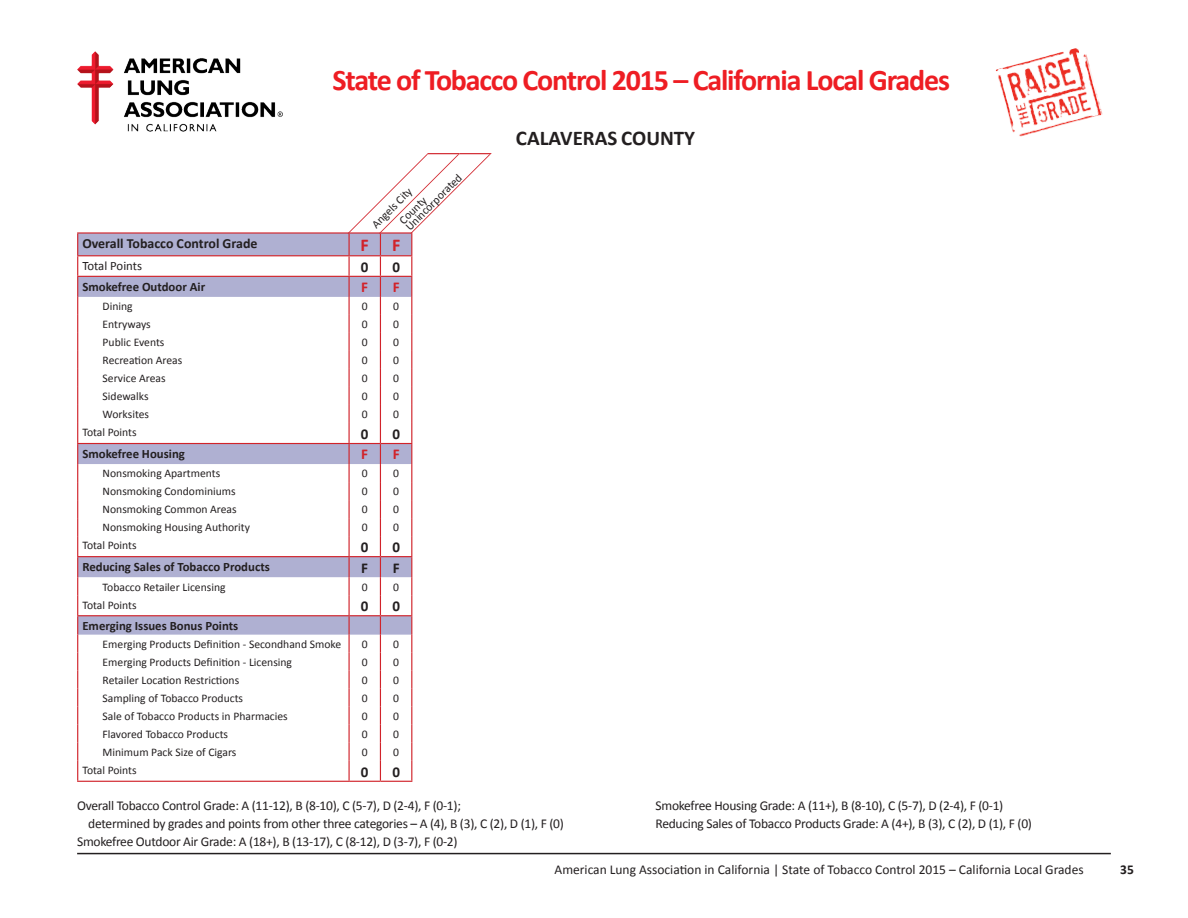
<style>
.page{position:relative;width:1188px;height:918px;background:#fff}
.page>*{position:absolute;margin:0;border:0;box-sizing:border-box;transform-origin:0 0}
.t1{font:700 30px "Calibri";letter-spacing:-.04em;color:#ee1d23}
.t2{font:700 21px "Calibri";color:#231f20}
.Overall_grades{font:700 18px "Calibri";color:#d1232a}
.total_points{font:700 15px "Calibri";color:#231f20}
.red_grades{font:700 15px "Calibri";color:#d1232a}
.t3{font:700 13.95px "Calibri";color:#231f20}
.t4{font:13.5px/18px "Calibri";letter-spacing:-.02em;color:#231f20}
.t5{font:13.5px "Calibri";color:#231f20}
.t6{font:700 13.5px "Calibri";color:#231f20}
.Bold_Description{font:700 12.75px "Calibri";color:#231f20}
.t7{font:12.75px "Calibri";color:#231f20}
.descript{font:11.55px/16.5px "Calibri";color:#231f20}
.black_grades{font:11.55px "Calibri";color:#231f20}
.Total_word{font:11.55px "Calibri";color:#231f20}
</style>
<div class="page">
<img style="left:77px;top:52px;width:206px;height:79px">
<hr style="left:77px;top:853px;width:1034px;height:1px;background:#231f20">
<svg style="left:995px;top:48px;width:108px;height:89px"></svg>
<svg style="left:78px;top:234px;width:268px;height:401px"></svg>
<hr style="left:77px;top:232px;width:272px;height:2px;background:#d1232a">
<hr style="left:77px;top:255px;width:272px;height:1px;background:#d1232a">
<hr style="left:77px;top:276px;width:272px;height:1px;background:#d1232a">
<hr style="left:77px;top:443px;width:272px;height:1px;background:#d1232a">
<hr style="left:77px;top:781px;width:272px;height:1px;background:#d1232a">
<hr style="left:349px;top:781px;width:31px;height:1px;background:#d1232a">
<hr style="left:380px;top:781px;width:32px;height:1px;background:#d1232a">
<hr style="left:77px;top:556px;width:272px;height:1px;background:#d1232a">
<svg style="left:77px;top:234px;width:1px;height:547px"></svg>
<hr style="left:77px;top:615px;width:272px;height:1px;background:#d1232a">
<svg style="left:346px;top:153px;width:146px;height:628px"></svg>
<h1 class="t1" style="left:333px;top:61px;width:619px">State of Tobacco Control 2015 – California Local Grades</h1>
<p class="descript" style="left:401px;top:222px;width:76px;rotate:-45deg">Unincorporated</p>
<p class="descript" style="left:383px;top:204px;width:35px;text-indent:-22px;rotate:-45deg">Angels City<br>County</p>
<p class="t3" style="left:82px;top:235px;width:177px">Overall Tobacco Control Grade</p>
<p class="Overall_grades" style="left:361px;top:234px;width:10px">F</p>
<p class="Overall_grades" style="left:392px;top:234px;width:10px">F</p>
<p class="t7" style="left:82px;top:258px;width:61px">Total Points</p>
<p class="total_points" style="left:361px;top:257px;width:9px">0</p>
<p class="total_points" style="left:392px;top:257px;width:9px">0</p>
<p class="Bold_Description" style="left:82px;top:278px;width:124px">Smokefree Outdoor Air</p>
<p class="red_grades" style="left:361px;top:278px;width:8px">F</p>
<p class="red_grades" style="left:393px;top:278px;width:8px">F</p>
<p class="descript" style="left:103px;top:298px;width:32px">Dining</p>
<p class="black_grades" style="left:362px;top:299px;width:7px">0</p>
<p class="black_grades" style="left:393px;top:299px;width:7px">0</p>
<p class="descript" style="left:103px;top:316px;width:50px">Entryways</p>
<p class="black_grades" style="left:362px;top:317px;width:7px">0</p>
<p class="black_grades" style="left:393px;top:317px;width:7px">0</p>
<p class="descript" style="left:103px;top:334px;width:63px">Public Events</p>
<p class="black_grades" style="left:362px;top:335px;width:7px">0</p>
<p class="black_grades" style="left:393px;top:335px;width:7px">0</p>
<p class="descript" style="left:103px;top:352px;width:81px">Recreation Areas</p>
<p class="black_grades" style="left:362px;top:353px;width:7px">0</p>
<p class="black_grades" style="left:393px;top:353px;width:7px">0</p>
<p class="descript" style="left:103px;top:370px;width:65px">Service Areas</p>
<p class="black_grades" style="left:362px;top:371px;width:7px">0</p>
<p class="black_grades" style="left:393px;top:371px;width:7px">0</p>
<p class="descript" style="left:103px;top:388px;width:47px">Sidewalks</p>
<p class="black_grades" style="left:362px;top:389px;width:7px">0</p>
<p class="black_grades" style="left:393px;top:389px;width:7px">0</p>
<p class="descript" style="left:103px;top:406px;width:48px">Worksites</p>
<p class="black_grades" style="left:362px;top:407px;width:7px">0</p>
<p class="black_grades" style="left:393px;top:407px;width:7px">0</p>
<p class="descript" style="left:82px;top:424px;width:56px">Total Points</p>
<p class="total_points" style="left:361px;top:425px;width:9px">0</p>
<p class="total_points" style="left:392px;top:425px;width:9px">0</p>
<p class="Bold_Description" style="left:82px;top:446px;width:104px">Smokefree Housing</p>
<p class="red_grades" style="left:361px;top:445px;width:8px">F</p>
<p class="red_grades" style="left:393px;top:445px;width:8px">F</p>
<p class="descript" style="left:103px;top:465px;width:119px">Nonsmoking Apartments</p>
<p class="black_grades" style="left:362px;top:466px;width:7px">0</p>
<p class="black_grades" style="left:393px;top:466px;width:7px">0</p>
<p class="descript" style="left:103px;top:483px;width:135px">Nonsmoking Condominiums</p>
<p class="black_grades" style="left:362px;top:484px;width:7px">0</p>
<p class="black_grades" style="left:393px;top:484px;width:7px">0</p>
<p class="descript" style="left:103px;top:501px;width:136px">Nonsmoking Common Areas</p>
<p class="black_grades" style="left:362px;top:502px;width:7px">0</p>
<p class="black_grades" style="left:393px;top:502px;width:7px">0</p>
<p class="descript" style="left:103px;top:519px;width:149px">Nonsmoking Housing Authority</p>
<p class="black_grades" style="left:362px;top:520px;width:7px">0</p>
<p class="black_grades" style="left:393px;top:520px;width:7px">0</p>
<p class="Total_word" style="left:82px;top:538px;width:56px">Total Points</p>
<p class="total_points" style="left:361px;top:538px;width:9px">0</p>
<p class="total_points" style="left:392px;top:538px;width:9px">0</p>
<p class="Bold_Description" style="left:82px;top:559px;width:189px">Reducing Sales of Tobacco Products</p>
<p class="total_points" style="left:361px;top:558px;width:8px">F</p>
<p class="total_points" style="left:393px;top:558px;width:8px">F</p>
<p class="descript" style="left:103px;top:578px;width:124px">Tobacco Retailer Licensing</p>
<p class="black_grades" style="left:362px;top:580px;width:7px">0</p>
<p class="black_grades" style="left:393px;top:580px;width:7px">0</p>
<p class="Total_word" style="left:82px;top:598px;width:56px">Total Points</p>
<p class="total_points" style="left:361px;top:597px;width:9px">0</p>
<p class="total_points" style="left:392px;top:597px;width:9px">0</p>
<p class="Bold_Description" style="left:82px;top:618px;width:158px">Emerging Issues Bonus Points</p>
<p class="descript" style="left:103px;top:635px;width:240px">Emerging Products Definition - Secondhand Smoke</p>
<p class="black_grades" style="left:362px;top:637px;width:7px">0</p>
<p class="black_grades" style="left:393px;top:637px;width:7px">0</p>
<p class="descript" style="left:103px;top:653px;width:191px">Emerging Products Definition - Licensing</p>
<p class="black_grades" style="left:362px;top:655px;width:7px">0</p>
<p class="black_grades" style="left:393px;top:655px;width:7px">0</p>
<p class="descript" style="left:103px;top:671px;width:138px">Retailer Location Restrictions</p>
<p class="black_grades" style="left:362px;top:673px;width:7px">0</p>
<p class="black_grades" style="left:393px;top:673px;width:7px">0</p>
<p class="descript" style="left:103px;top:689px;width:142px">Sampling of Tobacco Products</p>
<p class="black_grades" style="left:362px;top:691px;width:7px">0</p>
<p class="black_grades" style="left:393px;top:691px;width:7px">0</p>
<p class="descript" style="left:103px;top:707px;width:187px">Sale of Tobacco Products in Pharmacies</p>
<p class="black_grades" style="left:362px;top:709px;width:7px">0</p>
<p class="black_grades" style="left:393px;top:709px;width:7px">0</p>
<p class="descript" style="left:103px;top:725px;width:127px">Flavored Tobacco Products</p>
<p class="black_grades" style="left:362px;top:727px;width:7px">0</p>
<p class="black_grades" style="left:393px;top:727px;width:7px">0</p>
<p class="descript" style="left:103px;top:743px;width:135px">Minimum Pack Size of Cigars</p>
<p class="black_grades" style="left:362px;top:745px;width:7px">0</p>
<p class="black_grades" style="left:393px;top:745px;width:7px">0</p>
<p class="descript" style="left:82px;top:761px;width:56px">Total Points</p>
<p class="total_points" style="left:361px;top:762px;width:9px">0</p>
<p class="total_points" style="left:392px;top:762px;width:9px">0</p>
<p class="t2" style="left:516px;top:125px;width:181px">CALAVERAS COUNTY</p>
<p class="t4" style="left:77px;top:796px;width:385px">Overall Tobacco Control Grade: A (11-12), B (8-10), C (5-7), D (2-4), F (0-1);</p>
<p class="t4" style="left:88px;top:814px;width:477px">determined by grades and points from other three categories – A (4), B (3), C (2), D (1), F (0)</p>
<p class="t4" style="left:77px;top:832px;width:382px">Smokefree Outdoor Air Grade: A (18+), B (13-17), C (8-12), D (3-7), F (0-2)</p>
<p class="t4" style="left:656px;top:796px;width:378px">Smokefree Housing Grade: A (11+), B (8-10), C (5-7), D (2-4), F (0-1)<br>Reducing Sales of Tobacco Products Grade: A (4+), B (3), C (2), D (1), F (0)</p>
<p class="t5" style="left:555px;top:861px;width:531px">American Lung Association in California | State of Tobacco Control 2015 – California Local Grades</p>
<p class="t6" style="left:1120px;top:861px;width:15px">35</p>
</div>
